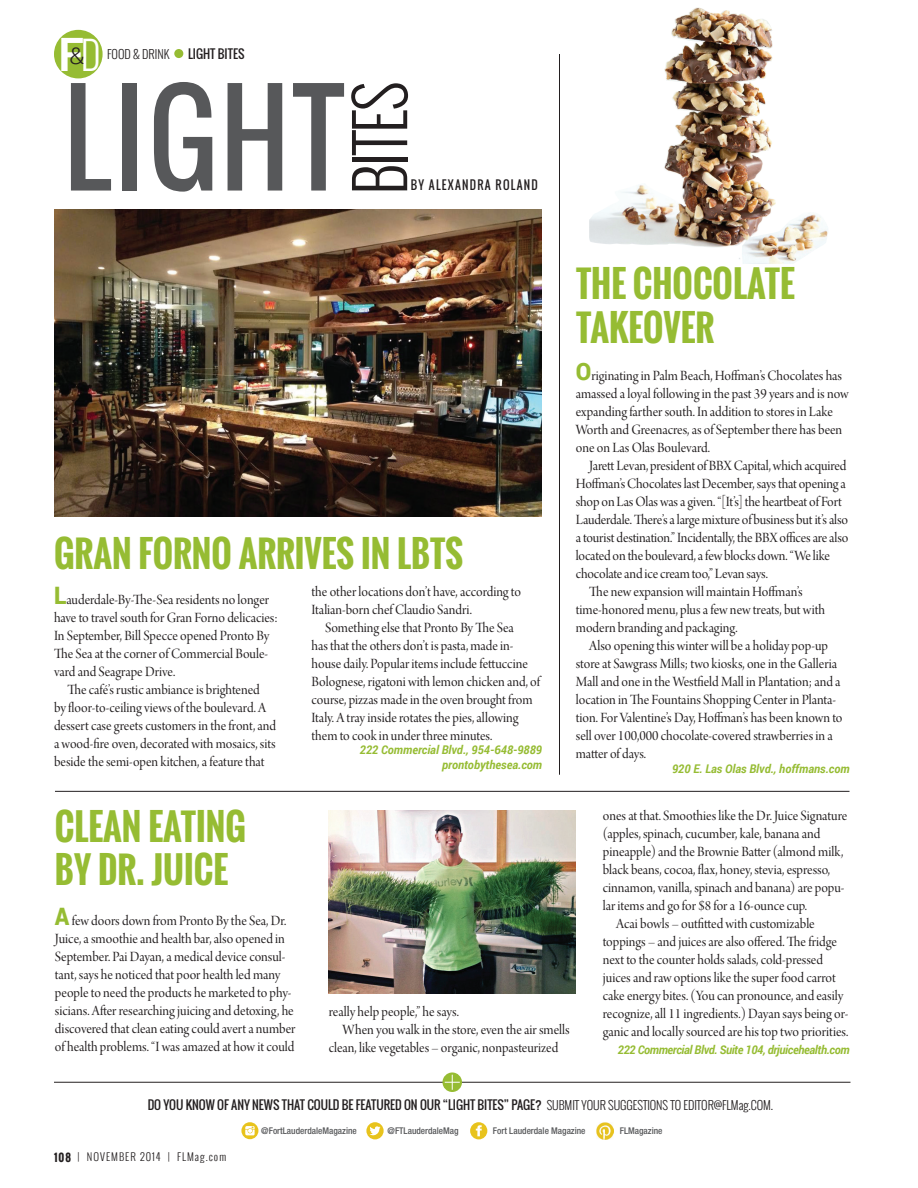
<style>
.page{position:relative;width:918px;height:1188px;background:#fff}
.page>*{position:absolute;margin:0;border:0;box-sizing:border-box;transform-origin:0 0}
.t1{font:122.85px "Oswald";letter-spacing:.03em;color:#57585a;scale:.95 1}
.t2{font:300 65.7px "Oswald";color:#231f20;scale:.95 1}
.t3{font:700 46.05px "Roboto";color:#fff;scale:.96 1}
.t4{font:300 39px "Oswald";color:#fff;scale:.96 1}
.Body_Text_Indent{font:700 36px "Oswald";color:#96bc33;scale:.95 1}
.t5{font:300 23.1px "Roboto";color:#231f20;scale:1.05 1}
.Body_Text_Indent-2{font:15px/18px "Arno Pro Display";color:#231f20;scale:.95 1}
.Body_Text_Indent-3{font:12px "Oswald";letter-spacing:-.005em;color:#231f20}
.Body_Text_Indent-4{font:italic 700 12px "Roboto";color:#96bc33;scale:.95 1}
.Body_Text_Indent-5{font:italic 700 12px "Roboto";letter-spacing:-.03em;color:#96bc33;scale:.95 1}
.Body_Text_Indent-6{font:12px "Oswald";letter-spacing:.11em;color:#231f20;scale:.95 1}
.t6{font:300 12px "Oswald";color:#231f20}
.t7{font:300 10.5px "Oswald";letter-spacing:.1em;color:#231f20}
.t8{font:500 condensed 9.3px "Helvetica Neue";color:#57585a}
.s1{font-family:"Roboto";font-weight:900;font-size:24px;color:#96bc33}
.s2{font-weight:300}
.s3{font-weight:700}
</style>
<div class="page">
<img style="left:54px;top:210px;width:487px;height:306px">
<hr style="left:54px;top:1082px;width:796px;height:1px;background:#231f20">
<svg style="left:442px;top:1072px;width:20px;height:20px"></svg>
<svg style="left:445px;top:1075px;width:15px;height:15px"></svg>
<hr style="left:55px;top:791px;width:795px;height:1px;background:#231f20">
<hr style="left:559px;top:54px;width:1px;height:721px;background:#231f20">
<div style="left:174px;top:49px;width:9px;height:9px;background:#96bc33;border-radius:50%"></div>
<div style="left:54px;top:30px;width:49px;height:48px;background:#96bc33;border-radius:50%"></div>
<svg style="left:366px;top:1122px;width:18px;height:17px"></svg>
<svg style="left:370px;top:1126px;width:11px;height:9px"></svg>
<div style="left:470px;top:1122px;width:17px;height:17px;background:#e8c31d;border-radius:50%"></div>
<svg style="left:476px;top:1125px;width:6px;height:11px"></svg>
<svg style="left:241px;top:1122px;width:17px;height:17px"></svg>
<svg style="left:245px;top:1126px;width:10px;height:9px"></svg>
<img style="left:596px;top:1122px;width:18px;height:18px">
<img style="left:328px;top:810px;width:248px;height:184px">
<img style="left:589px;top:8px;width:239px;height:256px">
<p class="t5" style="left:70px;top:39px;width:16px">&amp;</p>
<p class="t4" style="left:81px;top:26px;width:22px">D</p>
<p class="t1" style="left:64px;top:45px;width:297px">LIGHT</p>
<p class="t2" style="left:332px;top:195px;width:120px;rotate:-90deg">BITES</p>
<p class="t3" style="left:59px;top:22px;width:28px">F</p>
<p class="t6" style="left:107px;top:45px;width:64px">FOOD &amp; DRINK</p>
<p class="Body_Text_Indent-3" style="left:188px;top:45px;width:58px">LIGHT BITES</p>
<p class="Body_Text_Indent-6" style="left:411px;top:175px;width:135px">BY ALEXANDRA ROLAND</p>
<p class="Body_Text_Indent" style="left:54px;top:526px;width:432px">GRAN FORNO ARRIVES IN LBTS</p>
<p class="Body_Text_Indent-2" style="left:54px;top:591px;width:237px"><span class="s1">L</span>auderdale-By-The-Sea residents no longer have to travel south for Gran Forno delicacies:<br>In September, Bill Specce opened Pronto By The Sea at the corner of Commercial Boule&shy;vard and Seagrape Drive.</p>
<p class="Body_Text_Indent-2" style="left:54px;top:681px;width:235px;text-indent:14px">The café’s rustic ambiance is brightened<br>by floor-to-ceiling views of the boulevard. A dessert case greets customers in the front, and a wood-fire oven, decorated with mosaics, sits beside the semi-open kitchen, a feature that</p>
<p class="Body_Text_Indent-2" style="left:312px;top:584px;width:222px">the other locations don’t have, according to<br>Italian-born chef Claudio Sandri.</p>
<p class="Body_Text_Indent-2" style="left:312px;top:620px;width:242px;text-indent:14px">Something else that Pronto By The Sea<br>has that the others don’t is pasta, made in&shy;house daily. Popular items include fettuccine Bolognese, rigatoni with lemon chicken and, of course, pizzas made in the oven brought from Italy. A tray inside rotates the pies, allowing them to cook in under three minutes.</p>
<p class="Body_Text_Indent-4" style="left:360px;top:742px;width:193px">222 Commercial Blvd., 954-648-9889</p>
<p class="Body_Text_Indent-4" style="left:442px;top:756px;width:107px">prontobythesea.com</p>
<p class="Body_Text_Indent" style="left:576px;top:257px;width:232px">THE CHOCOLATE</p>
<p class="Body_Text_Indent" style="left:576px;top:300px;width:147px">TAKEOVER</p>
<p class="Body_Text_Indent-2" style="left:576px;top:368px;width:289px"><span class="s1">O</span>riginating in Palm Beach, Hoffman’s Chocolates has amassed a loyal following in the past 39 years and is now expanding farther south. In addition to stores in Lake Worth and Greenacres, as of September there has been one on Las Olas Boulevard.</p>
<p class="Body_Text_Indent-2" style="left:576px;top:458px;width:288px;text-indent:14px">Jarett Levan, president of BBX Capital, which acquired Hoffman’s Chocolates last December, says that opening a shop on Las Olas was a given. “[It’s] the heartbeat of Fort Lauderdale. There’s a large mixture of business but it’s also a tourist destination.” Incidentally, the BBX offices are also located on the boulevard, a few blocks down. “We like chocolate and ice cream too,” Levan says.</p>
<p class="Body_Text_Indent-2" style="left:576px;top:584px;width:264px;text-indent:14px">The new expansion will maintain Hoffman’s time-honored menu, plus a few new treats, but with modern branding and packaging.</p>
<p class="Body_Text_Indent-2" style="left:576px;top:638px;width:282px;text-indent:14px">Also opening this winter will be a holiday pop-up store at Sawgrass Mills; two kiosks, one in the Galleria Mall and one in the Westfield Mall in Plantation; and a location in The Fountains Shopping Center in Planta&shy;tion. For Valentine’s Day, Hoffman’s has been known to sell over 100,000 chocolate-covered strawberries in a matter of days.</p>
<p class="Body_Text_Indent-4" style="left:672px;top:760px;width:188px">920 E. Las Olas Blvd., hoffmans.com</p>
<p class="Body_Text_Indent" style="left:55px;top:800px;width:203px">CLEAN EATING</p>
<p class="Body_Text_Indent" style="left:55px;top:843px;width:184px">BY DR. JUICE</p>
<p class="Body_Text_Indent-2" style="left:55px;top:913px;width:255px"><span class="s1">A</span> few doors down from Pronto By the Sea, Dr.<br>Juice, a smoothie and health bar, also opened in September. Pai Dayan, a medical device consul&shy;tant, says he noticed that poor health led many people to need the products he marketed to phy&shy;sicians. After researching juicing and detoxing, he discovered that clean eating could avert a number of health problems. “I was amazed at how it could</p>
<p class="Body_Text_Indent-2" style="left:329px;top:1004px;width:138px">really help people,” he says.</p>
<p class="Body_Text_Indent-2" style="left:329px;top:1022px;width:255px;text-indent:14px">When you walk in the store, even the air smells clean, like vegetables – organic, nonpasteurized</p>
<p class="Body_Text_Indent-2" style="left:603px;top:807px;width:259px">ones at that. Smoothies like the Dr. Juice Signature (apples, spinach, cucumber, kale, banana and pineapple) and the Brownie Batter (almond milk, black beans, cocoa, flax, honey, stevia, espresso, cinnamon, vanilla, spinach and banana) are popu&shy;lar items and go for $8 for a 16-ounce cup.</p>
<p class="Body_Text_Indent-2" style="left:603px;top:915px;width:260px;text-indent:14px">Acai bowls – outfitted with customizable toppings – and juices are also offered. The fridge next to the counter holds salads, cold-pressed juices and raw options like the super food carrot cake energy bites. (You can pronounce, and easily recognize, all 11 ingredients.) Dayan says being or&shy;ganic and locally sourced are his top two priorities.</p>
<p class="Body_Text_Indent-5" style="left:618px;top:1041px;width:246px">222 Commercial Blvd. Suite 104, drjuicehealth.com</p>
<p class="Body_Text_Indent-3" style="left:148px;top:1096px;width:627px">DO YOU KNOW OF ANY NEWS THAT COULD BE FEATURED ON OUR “LIGHT BITES” PAGE? <span class="s2">SUBMIT YOUR SUGGESTIONS TO EDITOR@FLMag.COM.</span></p>
<p class="t7" style="left:54px;top:1149px;width:174px"><span class="s3">108</span> | NOVEMBER 2014 | FLMag.com</p>
<p class="t8" style="left:261px;top:1126px;width:97px">@FortLauderdaleMagazine</p>
<p class="t8" style="left:388px;top:1126px;width:73px">@FTLauderdaleMag</p>
<p class="t8" style="left:493px;top:1125px;width:94px">Fort Lauderdale Magazine</p>
<p class="t8" style="left:620px;top:1125px;width:44px">FLMagazine</p>
</div>
